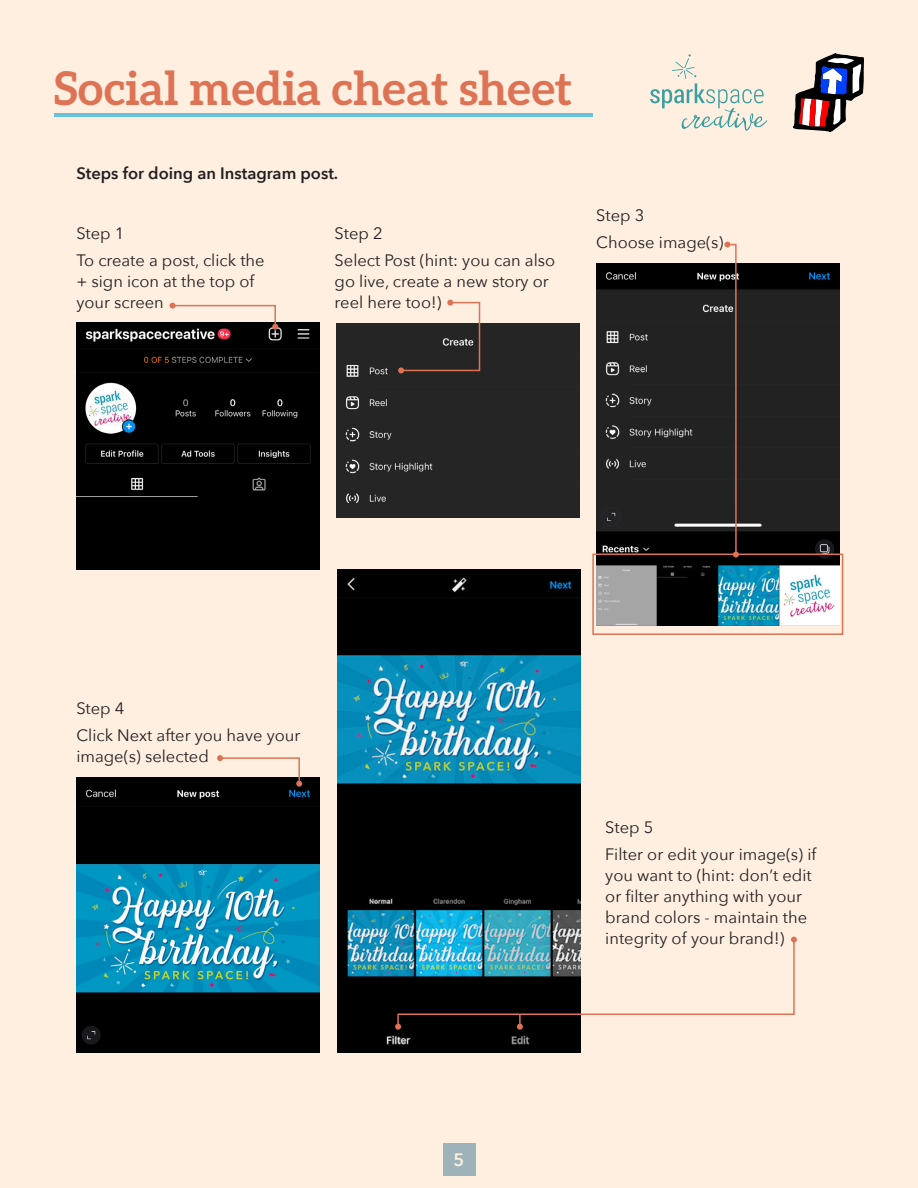
<style>
.page{position:relative;width:918px;height:1188px;background:#ffefe1}
.page>*{position:absolute;margin:0;border:0;box-sizing:border-box;transform-origin:0 0}
.t1{font:700 46.5px "Aleo";color:#dd7354}
.t2{font:600 17.85px "Avenir Next";color:#ffefe1}
.t3{font:16.5px/21px "Avenir Next";color:#231f20}
.t4{font:600 16.5px "Avenir Next";color:#231f20}
</style>
<div class="page">
<div style="left:443px;top:1144px;width:32px;height:32px;background:#9db3b9"></div>
<svg style="left:650px;top:54px;width:117px;height:77px"></svg>
<svg style="left:794px;top:53px;width:70px;height:79px"></svg>
<hr style="left:55px;top:113px;width:538px;height:4px;background:#67c2dc">
<div style="left:336px;top:323px;width:243px;height:194px;background:#252525"></div>
<img style="left:76px;top:323px;width:243px;height:247px">
<img style="left:596px;top:263px;width:243px;height:363px">
<img style="left:76px;top:777px;width:243px;height:276px">
<svg style="left:170px;top:303px;width:108px;height:27px"></svg>
<svg style="left:398px;top:300px;width:83px;height:73px"></svg>
<svg style="left:724px;top:242px;width:15px;height:316px;background:#423632"></svg>
<div style="left:592px;top:554px;width:251px;height:81px;border:2px solid #dd7354"></div>
<svg style="left:217px;top:755px;width:85px;height:32px"></svg>
<img style="left:338px;top:570px;width:242px;height:483px">
<svg style="left:395px;top:937px;width:402px;height:93px"></svg>
<h1 class="t1" style="left:54px;top:61px;width:520px">Social media cheat sheet</h1>
<p class="t4" style="left:76px;top:159px;width:263px">Steps for doing an Instagram post.</p>
<p class="t3" style="left:76px;top:222px;width:50px">Step 1</p>
<p class="t3" style="left:76px;top:250px;width:190px">To create a post, click the + sign icon at the top of your screen</p>
<p class="t3" style="left:335px;top:222px;width:50px">Step 2</p>
<p class="t3" style="left:335px;top:250px;width:222px">Select Post (hint: you can also go live, create a new story or reel here too!)</p>
<p class="t3" style="left:596px;top:204px;width:50px">Step 3</p>
<p class="t3" style="left:596px;top:232px;width:129px">Choose image(s)</p>
<p class="t3" style="left:76px;top:697px;width:50px">Step 4</p>
<p class="t3" style="left:76px;top:724px;width:226px">Click Next after you have your image(s) selected</p>
<p class="t2" style="left:454px;top:1144px;width:12px">5</p>
<p class="t3" style="left:605px;top:816px;width:50px">Step 5</p>
<p class="t3" style="left:605px;top:843px;width:213px">Filter or edit your image(s) if you want to (hint: don’t edit or filter anything with your brand colors - maintain the integrity of your brand!)</p>
</div>
